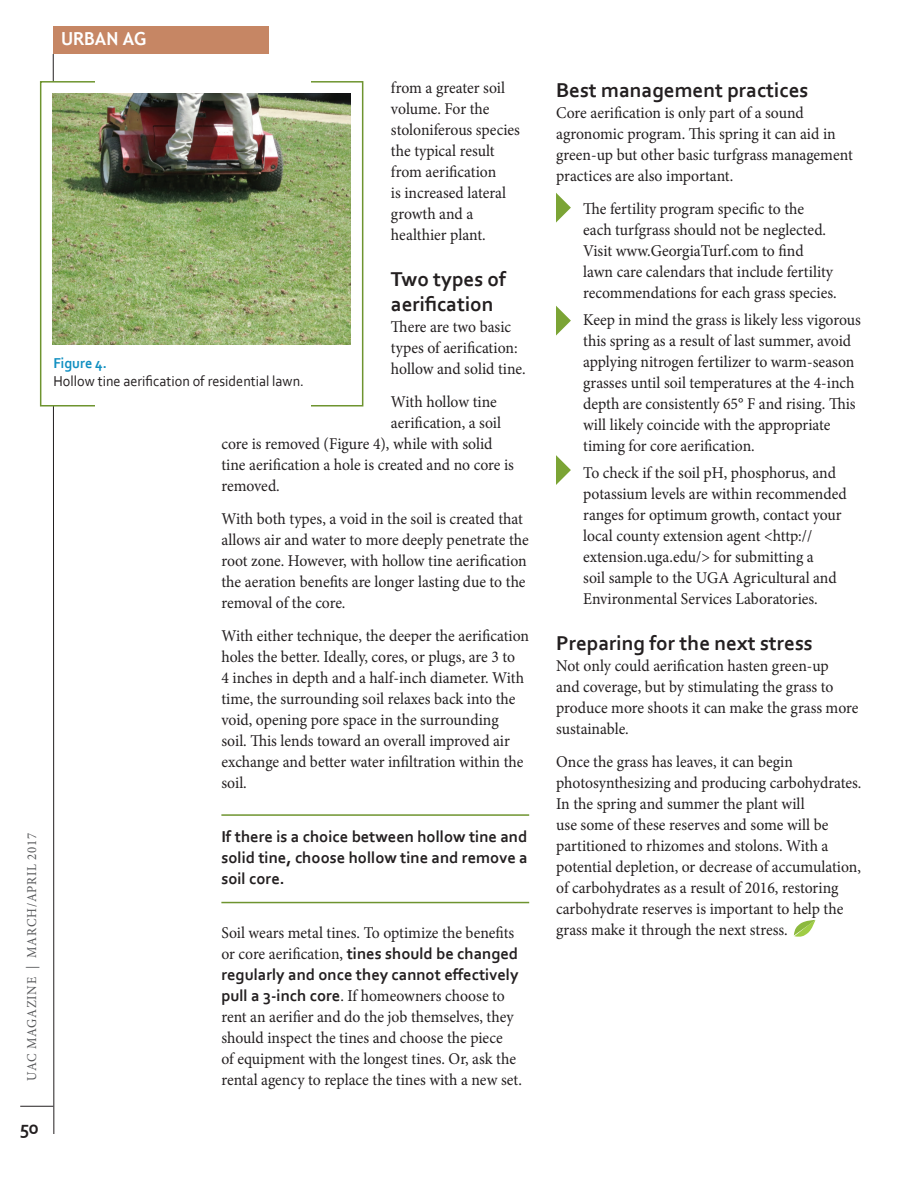
<style>
.page{position:relative;width:918px;height:1188px;background:#fff}
.page>*{position:absolute;margin:0;border:0;box-sizing:border-box;transform-origin:0 0}
.t1{font:700 21px/25.2px "Corbel";color:#231f20}
.t2{font:700 19.5px "Corbel";color:#231f20}
.t3{font:700 18px "Trebuchet MS";color:#fff}
.t4{font:16.5px/21px "Minion Pro";color:#231f20;scale:.95 1}
.t5{font:700 16.5px/21px "Corbel";color:#231f20;text-align:justify}
.t6{font:15px "Corbel";color:#231f20;scale:.95 1}
.t7{font:700 15px "Corbel";color:#108fc1;scale:.95 1}
.t8{font:13.5px "Minion Pro";letter-spacing:.06em;color:#57585a;scale:.95 1}
.s1{font-family:"Corbel";font-weight:700}
</style>
<div class="page">
<svg style="left:52px;top:54px;width:3px;height:1080px"></svg>
<hr style="left:20px;top:1106px;width:33px;height:1px;background:#231f20">
<div style="left:53px;top:26px;width:216px;height:28px;background:#c68664"></div>
<div style="left:40px;top:81px;width:323px;height:326px;background:#fff;border:2px solid #6e942f"></div>
<div style="left:95px;top:75px;width:216px;height:338px;background:#fff"></div>
<svg style="left:794px;top:920px;width:21px;height:17px"></svg>
<img style="left:53px;top:94px;width:297px;height:250px">
<hr style="left:221px;top:814px;width:308px;height:2px;background:#6e942f">
<hr style="left:221px;top:902px;width:308px;height:1px;background:#6e942f">
<p class="t3" style="left:61px;top:28px;width:87px">URBAN AG</p>
<p class="t4" style="left:391px;top:77px;width:137px">from a greater soil volume. For the stoloniferous species the typical result from aerification<br>is increased lateral growth and a healthier plant.</p>
<p class="t1" style="left:391px;top:266px;width:117px">Two types of aerification</p>
<p class="t4" style="left:391px;top:317px;width:143px">There are two basic types of aerification: hollow and solid tine.</p>
<p class="t4" style="left:391px;top:392px;width:113px">With hollow tine</p>
<p class="t4" style="left:391px;top:413px;width:118px">aerification, a soil</p>
<p class="t4" style="left:221px;top:434px;width:287px">core is removed (Figure 4), while with solid</p>
<p class="t4" style="left:221px;top:455px;width:309px">tine aerification a hole is created and no core is</p>
<p class="t4" style="left:221px;top:476px;width:63px">removed.</p>
<p class="t4" style="left:221px;top:509px;width:325px">With both types, a void in the soil is created that allows air and water to more deeply penetrate the root zone. However, with hollow tine aerification the aeration benefits are longer lasting due to the removal of the core.</p>
<p class="t4" style="left:221px;top:626px;width:326px">With either technique, the deeper the aerification holes the better. Ideally, cores, or plugs, are 3 to<br>4 inches in depth and a half-inch diameter. With time, the surrounding soil relaxes back into the void, opening pore space in the surrounding<br>soil. This lends toward an overall improved air exchange and better water infiltration within the soil.</p>
<p class="t7" style="left:53px;top:354px;width:58px">Figure 4.</p>
<p class="t6" style="left:53px;top:372px;width:265px">Hollow tine aerification of residential lawn.</p>
<p class="t8" style="left:23px;top:1081px;width:262px;rotate:-90deg">UAC MAGAZINE | MARCH/APRIL 2017</p>
<p class="t2" style="left:20px;top:1115px;width:21px">50</p>
<p class="t5" style="left:221px;top:826px;width:308px">If there is a choice between hollow tine and solid tine, choose hollow tine and remove a soil core.</p>
<p class="t4" style="left:221px;top:923px;width:318px">Soil wears metal tines. To optimize the benefits or core aerification, <span class="s1">tines should be changed regularly and once they cannot effectively pull a 3-inch core</span>. If homeowners choose to rent an aerifier and do the job themselves, they should inspect the tines and choose the piece<br>of equipment with the longest tines. Or, ask the rental agency to replace the tines with a new set.</p>
<p class="t1" style="left:556px;top:77px;width:254px">Best management practices</p>
<p class="t4" style="left:556px;top:102px;width:314px">Core aerification is only part of a sound agronomic program. This spring it can aid in green-up but other basic turfgrass management practices are also important.</p>
<p class="t4" style="left:583px;top:198px;width:268px">The fertility program specific to the each turfgrass should not be neglected.<br>Visit www.GeorgiaTurf.com to find lawn care calendars that include fertility recommendations for each grass species.</p>
<p class="t4" style="left:583px;top:309px;width:294px">Keep in mind the grass is likely less vigorous this spring as a result of last summer, avoid applying nitrogen fertilizer to warm-season grasses until soil temperatures at the 4-inch depth are consistently 65° F and rising. This will likely coincide with the appropriate timing for core aerification.</p>
<p class="t4" style="left:583px;top:462px;width:279px">To check if the soil pH, phosphorus, and potassium levels are within recommended ranges for optimum growth, contact your local county extension agent &lt;http:// extension.uga.edu/&gt; for submitting a<br>soil sample to the UGA Agricultural and Environmental Services Laboratories.</p>
<p class="t1" style="left:556px;top:630px;width:258px">Preparing for the next stress</p>
<p class="t4" style="left:556px;top:655px;width:320px">Not only could aerification hasten green-up<br>and coverage, but by stimulating the grass to produce more shoots it can make the grass more sustainable.</p>
<p class="t4" style="left:556px;top:751px;width:323px">Once the grass has leaves, it can begin photosynthesizing and producing carbohydrates.<br>In the spring and summer the plant will<br>use some of these reserves and some will be partitioned to rhizomes and stolons. With a potential depletion, or decrease of accumulation, of carbohydrates as a result of 2016, restoring carbohydrate reserves is important to help the grass make it through the next stress.</p>
</div>
